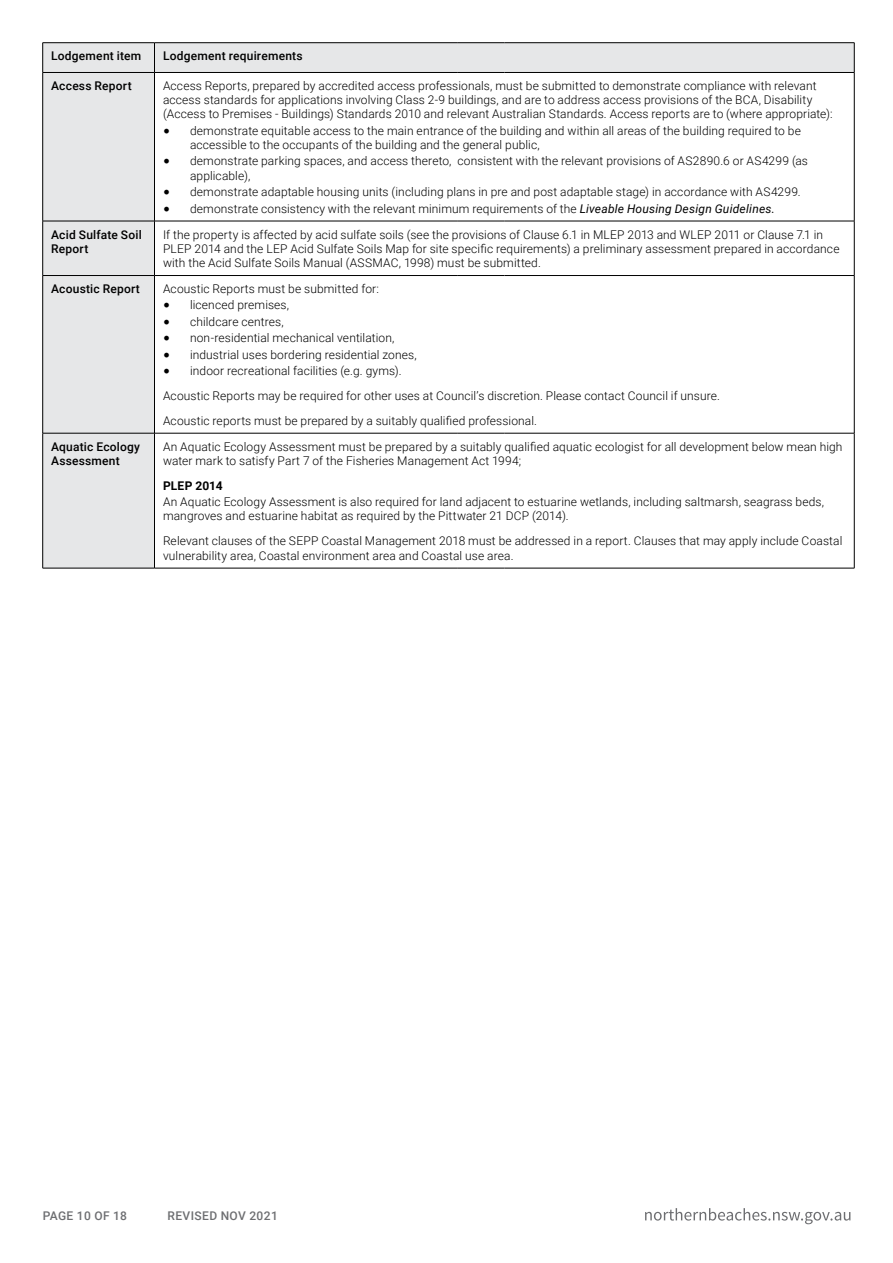
<style>
.page{position:relative;width:893px;height:1263px;background:#fff}
.page>*{position:absolute;margin:0;border:0;box-sizing:border-box;transform-origin:0 0}
.t1{font:300 12px/14.2px "Roboto";letter-spacing:.01em;color:#000}
.t2{font:500 12px/14.2px "Roboto";letter-spacing:.015em;color:#000}
.t3{font:500 12px "Roboto";letter-spacing:.035em;color:#6d6e71}
.t4{font:700 12px "Roboto";letter-spacing:.01em;color:#000}
.s1{font-family:"Minion Pro";font-weight:400;font-size:18px}
.s2{font-weight:400;font-style:italic}
</style>
<div class="page">
<svg style="left:645px;top:1208px;width:205px;height:16px"></svg>
<div style="left:43px;top:43px;width:811px;height:525px;background:#e6e7e8"></div>
<svg style="left:155px;top:73px;width:699px;height:495px"></svg>
<hr style="left:42px;top:73px;width:1px;height:148px;background:#000">
<hr style="left:154px;top:73px;width:1px;height:148px;background:#000">
<hr style="left:854px;top:73px;width:1px;height:148px;background:#000">
<hr style="left:42px;top:221px;width:1px;height:54px;background:#000">
<hr style="left:154px;top:221px;width:1px;height:54px;background:#000">
<hr style="left:854px;top:221px;width:1px;height:54px;background:#000">
<hr style="left:42px;top:276px;width:1px;height:157px;background:#000">
<hr style="left:154px;top:276px;width:1px;height:157px;background:#000">
<hr style="left:854px;top:276px;width:1px;height:157px;background:#000">
<hr style="left:42px;top:433px;width:1px;height:135px;background:#000">
<hr style="left:154px;top:433px;width:1px;height:135px;background:#000">
<hr style="left:854px;top:433px;width:1px;height:135px;background:#000">
<hr style="left:43px;top:221px;width:111px;height:1px;background:#000">
<hr style="left:154px;top:221px;width:303px;height:1px;background:#000">
<hr style="left:457px;top:221px;width:47px;height:1px;background:#000">
<hr style="left:504px;top:221px;width:350px;height:1px;background:#000">
<hr style="left:43px;top:275px;width:111px;height:1px;background:#000">
<hr style="left:154px;top:275px;width:303px;height:1px;background:#000">
<hr style="left:457px;top:275px;width:47px;height:1px;background:#000">
<hr style="left:504px;top:275px;width:350px;height:1px;background:#000">
<hr style="left:43px;top:433px;width:111px;height:1px;background:#000">
<hr style="left:154px;top:433px;width:303px;height:1px;background:#000">
<hr style="left:457px;top:433px;width:47px;height:1px;background:#000">
<hr style="left:504px;top:433px;width:350px;height:1px;background:#000">
<svg style="left:42px;top:43px;width:1px;height:29px"></svg>
<svg style="left:154px;top:43px;width:1px;height:29px"></svg>
<svg style="left:854px;top:43px;width:1px;height:29px"></svg>
<hr style="left:43px;top:72px;width:111px;height:1px;background:#000">
<hr style="left:154px;top:72px;width:303px;height:1px;background:#000">
<hr style="left:457px;top:72px;width:47px;height:1px;background:#000">
<hr style="left:504px;top:72px;width:350px;height:1px;background:#000">
<hr style="left:43px;top:568px;width:111px;height:1px;background:#000">
<hr style="left:154px;top:568px;width:303px;height:1px;background:#000">
<hr style="left:457px;top:568px;width:47px;height:1px;background:#000">
<hr style="left:504px;top:568px;width:350px;height:1px;background:#000">
<hr style="left:43px;top:42px;width:111px;height:1px;background:#000">
<hr style="left:154px;top:42px;width:303px;height:1px;background:#000">
<hr style="left:457px;top:42px;width:47px;height:1px;background:#000">
<hr style="left:504px;top:42px;width:350px;height:1px;background:#000">
<p class="t2" style="left:51px;top:48px;width:92px">Lodgement item</p>
<p class="t2" style="left:163px;top:48px;width:141px">Lodgement requirements</p>
<p class="t2" style="left:51px;top:78px;width:82px">Access Report</p>
<p class="t1" style="left:163px;top:78px;width:671px">Access Reports, prepared by accredited access professionals, must be submitted to demonstrate compliance with relevant access standards for applications involving Class 2-9 buildings, and are to address access provisions of the BCA, Disability (Access to Premises - Buildings) Standards 2010 and relevant Australian Standards. Access reports are to (where appropriate):</p>
<p class="t1" style="left:190px;top:123px;width:612px;text-indent:-27px"><span class="s1">•</span> demonstrate equitable access to the main entrance of the building and within all areas of the building required to be accessible to the occupants of the building and the general public,</p>
<p class="t1" style="left:190px;top:154px;width:619px;text-indent:-27px"><span class="s1">•</span> demonstrate parking spaces, and access thereto, consistent with the relevant provisions of AS2890.6 or AS4299 (as applicable),</p>
<p class="t1" style="left:163px;top:184px;width:639px"><span class="s1">•</span> demonstrate adaptable housing units (including plans in pre and post adaptable stage) in accordance with AS4299.</p>
<p class="t1" style="left:163px;top:201px;width:613px"><span class="s1">•</span> demonstrate consistency with the relevant minimum requirements of the <span class="s2">Liveable Housing Design Guidelines.</span></p>
<p class="t2" style="left:51px;top:227px;width:92px">Acid Sulfate Soil<br>Report</p>
<p class="t1" style="left:163px;top:227px;width:678px">If the property is affected by acid sulfate soils (see the provisions of Clause 6.1 in MLEP 2013 and WLEP 2011 or Clause 7.1 in<br>PLEP 2014 and the LEP Acid Sulfate Soils Map for site specific requirements) a preliminary assessment prepared in accordance with the Acid Sulfate Soils Manual (ASSMAC, 1998) must be submitted.</p>
<p class="t2" style="left:51px;top:281px;width:90px">Acoustic Report</p>
<p class="t1" style="left:163px;top:281px;width:218px">Acoustic Reports must be submitted for:</p>
<p class="t1" style="left:163px;top:298px;width:128px"><span class="s1">•</span> licenced premises,</p>
<p class="t1" style="left:163px;top:314px;width:122px"><span class="s1">•</span> childcare centres,</p>
<p class="t1" style="left:163px;top:330px;width:233px"><span class="s1">•</span> non-residential mechanical ventilation,</p>
<p class="t1" style="left:163px;top:347px;width:255px"><span class="s1">•</span> industrial uses bordering residential zones,</p>
<p class="t1" style="left:163px;top:358px;width:559px;line-height:24.9px"><span class="s1">•</span> indoor recreational facilities (e.g. gyms).<br>Acoustic Reports may be required for other uses at Council’s discretion. Please contact Council if unsure.<br>Acoustic reports must be prepared by a suitably qualified professional.</p>
<p class="t2" style="left:51px;top:439px;width:90px">Aquatic Ecology<br>Assessment</p>
<p class="t1" style="left:163px;top:439px;width:681px">An Aquatic Ecology Assessment must be prepared by a suitably qualified aquatic ecologist for all development below mean high water mark to satisfy Part 7 of the Fisheries Management Act 1994;</p>
<p class="t4" style="left:163px;top:477px;width:61px">PLEP 2014</p>
<p class="t1" style="left:163px;top:494px;width:663px">An Aquatic Ecology Assessment is also required for land adjacent to estuarine wetlands, including saltmarsh, seagrass beds, mangroves and estuarine habitat as required by the Pittwater 21 DCP (2014).</p>
<p class="t1" style="left:163px;top:533px;width:681px">Relevant clauses of the SEPP Coastal Management 2018 must be addressed in a report. Clauses that may apply include Coastal vulnerability area, Coastal environment area and Coastal use area.</p>
<p class="t3" style="left:43px;top:1208px;width:86px">PAGE 10 OF 18</p>
<p class="t3" style="left:167px;top:1208px;width:112px">REVISED NOV 2021</p>
</div>
